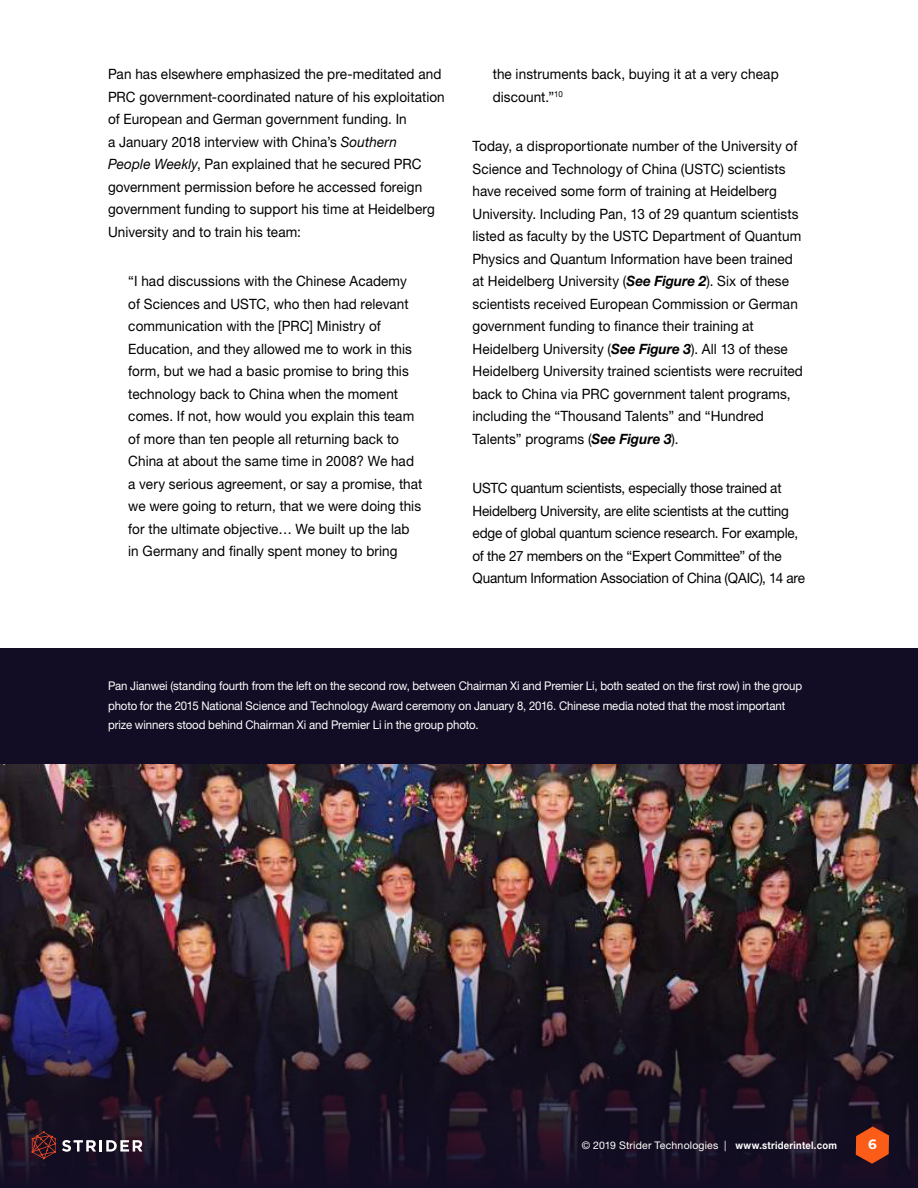
<style>
.page{position:relative;width:918px;height:1188px;background:#fff}
.page>*{position:absolute;margin:0;border:0;box-sizing:border-box;transform-origin:0 0}
.Body_Text{font:14.25px/22.5px "Helvetica Neue LT Std";letter-spacing:.005em;color:#000;scale:.95 1}
.Body_Text-2{font:14.25px/22.5px "Helvetica Neue LT Std";letter-spacing:-.015em;color:#000;scale:.95 1}
.Page{font:700 13.5px "Montserrat";color:#fff}
.t1{font:12px/19.5px "Helvetica Neue LT Std";letter-spacing:-.01em;color:#fff;scale:.95 1}
.t2{font:10.5px "Helvetica Neue LT Std";letter-spacing:.015em;color:#fff}
.s1{font-style:italic}
.s2{font-weight:700;font-style:italic}
.s3{font-weight:700}
</style>
<div class="page">
<img style="left:0;top:763px;width:918px;height:193px">
<div style="left:0;top:648px;width:918px;height:115px;background:#120d24"></div>
<svg style="left:0;top:956px;width:918px;height:232px;fill:#161020"></svg>
<svg style="left:856px;top:1127px;width:33px;height:37px"></svg>
<svg style="left:62px;top:1140px;width:81px;height:12px"></svg>
<svg style="left:32px;top:1131px;width:24px;height:28px"></svg>
<p class="Body_Text" style="left:108px;top:63px;width:356px">Pan has elsewhere emphasized the pre-meditated and PRC government-coordinated nature of his exploitation of European and German government funding. In<br>a January 2018 interview with China’s <span class="s1">Southern<br>People Weekly</span>, Pan explained that he secured PRC government permission before he accessed foreign government funding to support his time at Heidelberg University and to train his team:</p>
<p class="Body_Text" style="left:128px;top:270px;width:311px">“I had discussions with the Chinese Academy<br>of Sciences and USTC, who then had relevant communication with the [PRC] Ministry of Education, and they allowed me to work in this form, but we had a basic promise to bring this technology back to China when the moment comes. If not, how would you explain this team of more than ten people all returning back to China at about the same time in 2008? We had a very serious agreement, or say a promise, that we were going to return, that we were doing this for the ultimate objective… We built up the lab in Germany and finally spent money to bring</p>
<p class="Body_Text" style="left:493px;top:63px;width:303px">the instruments back, buying it at a very cheap discount.”<sup>10</sup></p>
<p class="Body_Text" style="left:472px;top:135px;width:349px">Today, a disproportionate number of the University of Science and Technology of China (USTC) scientists have received some form of training at Heidelberg University. Including Pan, 13 of 29 quantum scientists listed as faculty by the USTC Department of Quantum Physics and Quantum Information have been trained at Heidelberg University (<span class="s2">See Figure 2</span>). Six of these scientists received European Commission or German government funding to finance their training at Heidelberg University (<span class="s2">See Figure 3</span>). All 13 of these Heidelberg University trained scientists were recruited back to China via PRC government talent programs, including the “Thousand Talents” and “Hundred Talents” programs (<span class="s2">See Figure 3</span>).</p>
<p class="Body_Text-2" style="left:472px;top:477px;width:352px">USTC quantum scientists, especially those trained at Heidelberg University, are elite scientists at the cutting edge of global quantum science research. For example, of the 27 members on the “Expert Committee” of the Quantum Information Association of China (QAIC), 14 are</p>
<p class="t1" style="left:108px;top:676px;width:732px">Pan Jianwei (standing fourth from the left on the second row, between Chairman Xi and Premier Li, both seated on the first row) in the group photo for the 2015 National Science and Technology Award ceremony on January 8, 2016. Chinese media noted that the most important prize winners stood behind Chairman Xi and Premier Li in the group photo.</p>
<p class="t2" style="left:582px;top:1139px;width:257px">© 2019 Strider Technologies | <span class="s3">www.striderintel.com</span></p>
<p class="Page" style="left:868px;top:1134px;width:10px">6</p>
</div>
